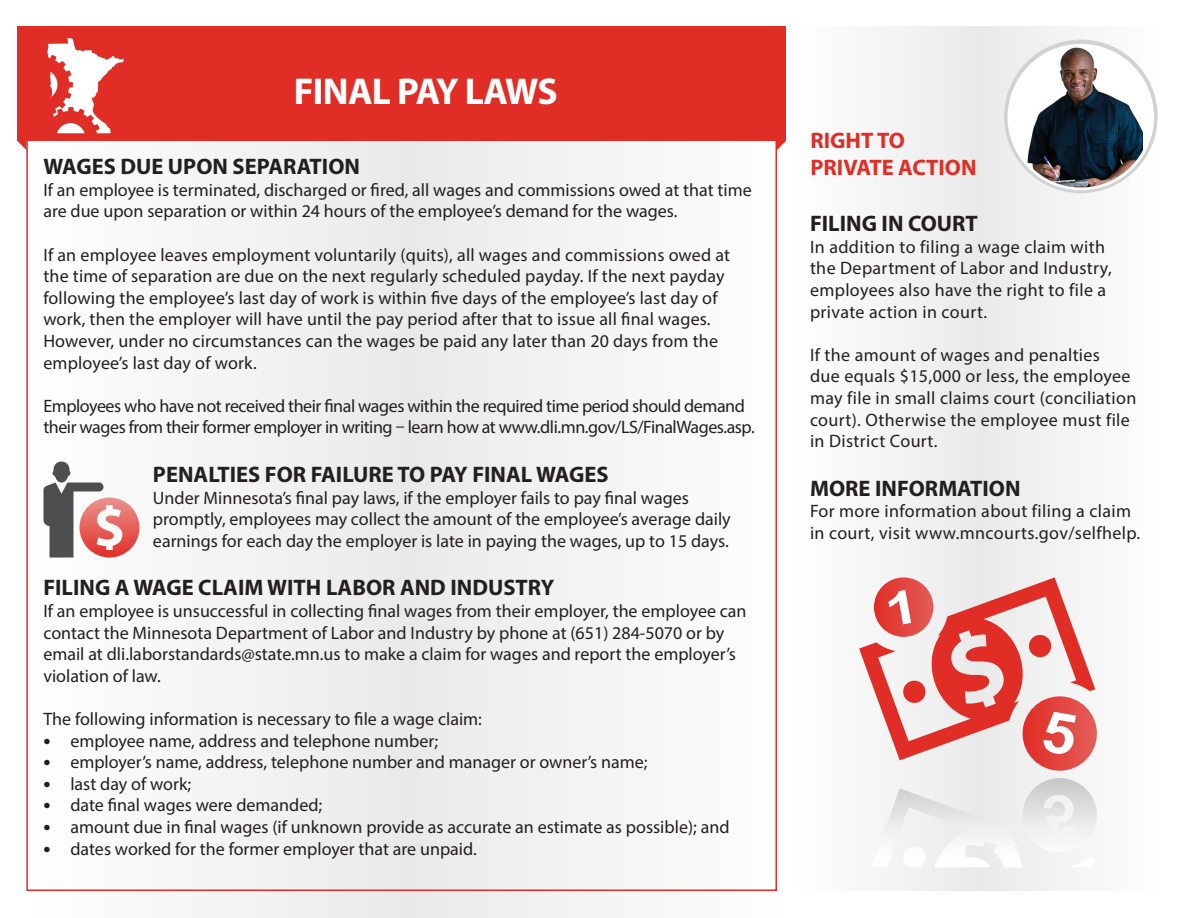
<style>
.page{position:relative;width:1188px;height:918px;background:#fff}
.page>*{position:absolute;margin:0;border:0;box-sizing:border-box;transform-origin:0 0}
.t1{font:700 37.5px "Myriad Pro";letter-spacing:-.02em;color:#fff}
.t2{font:700 22.5px "Myriad Pro";color:#231f20}
.t3{font:700 22.5px/27px "Myriad Pro";color:#e02d26}
.t4{font:18px/21.6px "Myriad Pro";color:#231f20}
.t5{font:18px/21.6px "Myriad Pro";letter-spacing:.02em;color:#231f20}
.t6{font:18px/21.6px "Myriad Pro";letter-spacing:-.025em;color:#231f20}
.s1{font-weight:700;font-size:21px}
</style>
<div class="page">
<div style="left:31px;top:63px;width:751px;height:855px;background:#f4f4f4"></div>
<div style="left:795px;top:27px;width:366px;height:864px;background:#f5f6f6"></div>
<div style="left:17px;top:27px;width:769px;height:114px;background:#e02d26"></div>
<svg style="left:48px;top:38px;width:76px;height:95px"></svg>
<svg style="left:777px;top:141px;width:9px;height:9px"></svg>
<svg style="left:17px;top:141px;width:9px;height:9px"></svg>
<svg style="left:1004px;top:40px;width:154px;height:153px"></svg>
<svg style="left:44px;top:462px;width:96px;height:96px"></svg>
<svg style="left:1023px;top:696px;width:74px;height:75px"></svg>
<svg style="left:859px;top:577px;width:236px;height:183px"></svg>
<svg style="left:887px;top:778px;width:210px;height:89px"></svg>
<div style="left:1009px;top:45px;width:144px;height:144px;background:#fff;border-radius:50%"></div>
<img style="left:1021px;top:45px;width:122px;height:144px">
<div style="left:1008px;top:44px;width:146px;height:146px;border:3px solid #fff;border-radius:50%"></div>
<p class="t1" style="left:294px;top:67px;width:265px">FINAL PAY LAWS</p>
<p class="t2" style="left:43px;top:152px;width:318px">WAGES DUE UPON SEPARATION</p>
<p class="t4" style="left:43px;top:179px;width:710px">If an employee is terminated, discharged or fired, all wages and commissions owed at that time are due upon separation or within 24 hours of the employee’s demand for the wages.</p>
<p class="t4" style="left:43px;top:243px;width:688px">If an employee leaves employment voluntarily (quits), all wages and commissions owed at the time of separation are due on the next regularly scheduled payday. If the next payday following the employee’s last day of work is within five days of the employee’s last day of work, then the employer will have until the pay period after that to issue all final wages.<br>However, under no circumstances can the wages be paid any later than 20 days from the employee’s last day of work.</p>
<p class="t6" style="left:43px;top:395px;width:713px">Employees who have not received their final wages within the required time period should demand their wages from their former employer in writing – learn how at www.dli.mn.gov/LS/FinalWages.asp.</p>
<p class="t2" style="left:153px;top:460px;width:457px">PENALTIES FOR FAILURE TO PAY FINAL WAGES</p>
<p class="t4" style="left:153px;top:486px;width:579px">Under Minnesota’s final pay laws, if the employer fails to pay final wages promptly, employees may collect the amount of the employee’s average daily earnings for each day the employer is late in paying the wages, up to 15 days.</p>
<p class="t2" style="left:43px;top:573px;width:513px">FILING A WAGE CLAIM WITH LABOR AND INDUSTRY</p>
<p class="t4" style="left:43px;top:600px;width:705px">If an employee is unsuccessful in collecting final wages from their employer, the employee can contact the Minnesota Department of Labor and Industry by phone at (651) 284-5070 or by email at dli.laborstandards@state.mn.us to make a claim for wages and report the employer’s violation of law.</p>
<p class="t4" style="left:43px;top:708px;width:440px">The following information is necessary to file a wage claim:</p>
<p class="t4" style="left:43px;top:729px;width:396px"><span class="s1">•</span> employee name, address and telephone number;</p>
<p class="t4" style="left:43px;top:751px;width:606px"><span class="s1">•</span> employer’s name, address, telephone number and manager or owner’s name;</p>
<p class="t4" style="left:43px;top:773px;width:150px"><span class="s1">•</span> last day of work;</p>
<p class="t4" style="left:43px;top:794px;width:280px"><span class="s1">•</span> date final wages were demanded;</p>
<p class="t4" style="left:43px;top:816px;width:688px"><span class="s1">•</span> amount due in final wages (if unknown provide as accurate an estimate as possible); and</p>
<p class="t4" style="left:43px;top:837px;width:435px"><span class="s1">•</span> dates worked for the former employer that are unpaid.</p>
<p class="t3" style="left:811px;top:127px;width:168px">RIGHT TO<br>PRIVATE ACTION</p>
<p class="t2" style="left:810px;top:209px;width:169px">FILING IN COURT</p>
<p class="t5" style="left:810px;top:236px;width:303px">In addition to filing a wage claim with the Department of Labor and Industry, employees also have the right to file a private action in court.</p>
<p class="t5" style="left:810px;top:344px;width:328px">If the amount of wages and penalties<br>due equals $15,000 or less, the employee may file in small claims court (conciliation court). Otherwise the employee must file in District Court.</p>
<p class="t2" style="left:810px;top:474px;width:212px">MORE INFORMATION</p>
<p class="t5" style="left:810px;top:500px;width:332px">For more information about filing a claim in court, visit www.mncourts.gov/selfhelp.</p>
</div>
